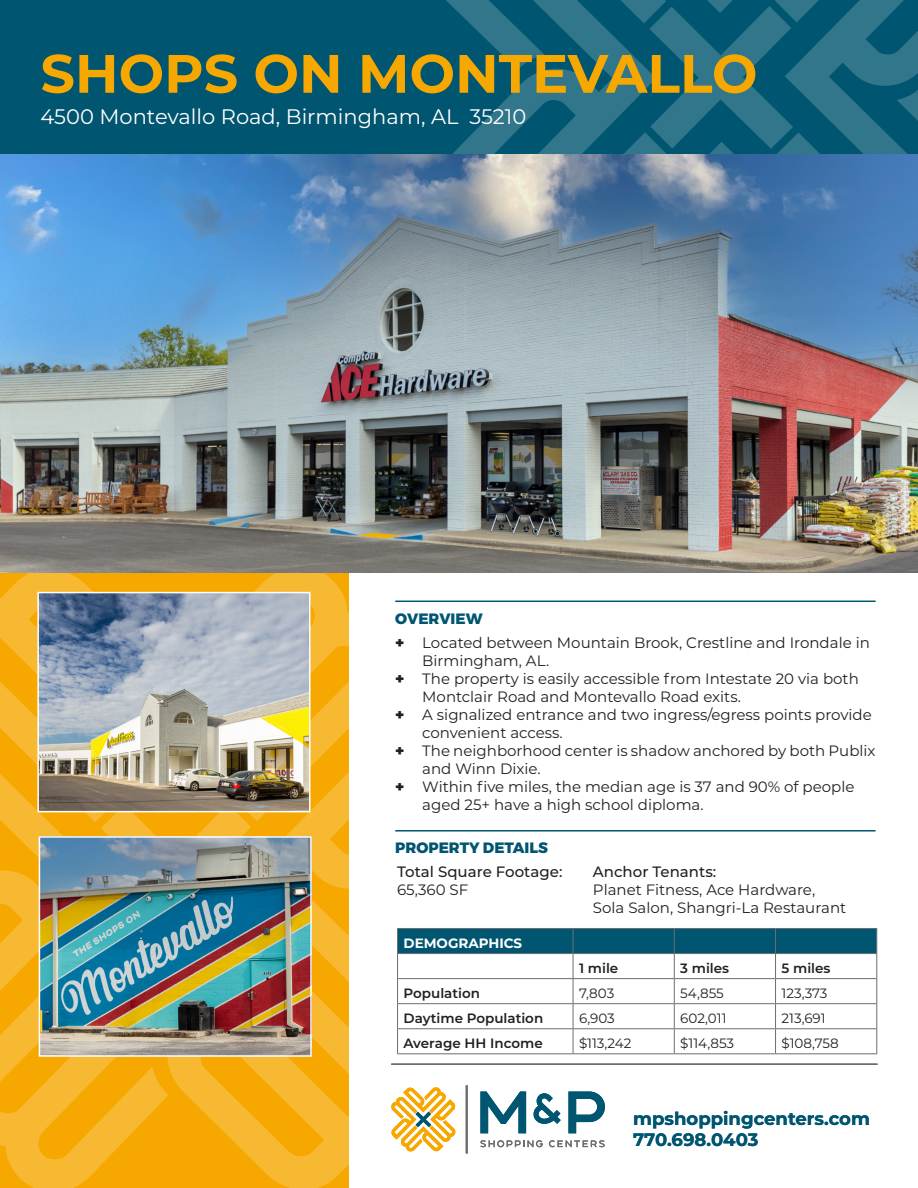
<style>
.page{position:relative;width:918px;height:1188px;background:#fff}
.page>*{position:absolute;margin:0;border:0;box-sizing:border-box;transform-origin:0 0}
.t1{font:700 54px "Montserrat";color:#f6a800}
.t2{font:21px "Montserrat";color:#fff}
.t3{font:700 18px "Montserrat";color:#005570}
.t4{font:15px/18px "Montserrat";color:#231f20}
.t5{font:500 15px "Montserrat";color:#231f20}
.t6{font:800 15px "Montserrat";color:#005570}
.t7{font:13.5px "Montserrat";color:#231f20}
.t8{font:600 13.5px "Montserrat";color:#231f20}
.t9{font:700 13.5px "Montserrat";color:#fff}
.s1{font-weight:900}
</style>
<div class="page">
<svg style="left:0;top:821px;width:101px;height:117px;background:#f6b11b"></svg>
<svg style="left:0;top:572px;width:395px;height:249px"></svg>
<svg style="left:101px;top:812px;width:134px;height:24px;background:#f6b11b"></svg>
<svg style="left:0;top:938px;width:349px;height:250px;background:#f6b018"></svg>
<svg style="left:235px;top:683px;width:253px;height:416px"></svg>
<div style="left:0;top:0;width:918px;height:154px;background:#005570"></div>
<svg style="left:446px;top:0;width:90px;height:154px"></svg>
<svg style="left:536px;top:0;width:382px;height:154px"></svg>
<svg style="left:480px;top:1092px;width:46px;height:41px"></svg>
<svg style="left:534px;top:1093px;width:27px;height:31px"></svg>
<svg style="left:568px;top:1092px;width:37px;height:41px"></svg>
<svg style="left:480px;top:1140px;width:63px;height:7px"></svg>
<svg style="left:549px;top:1140px;width:56px;height:7px"></svg>
<hr style="left:466px;top:1085px;width:2px;height:68px;background:#6c6d70">
<svg style="left:391px;top:1087px;width:64px;height:65px"></svg>
<svg style="left:397px;top:928px;width:480px;height:125px"></svg>
<hr style="left:397px;top:1053px;width:176px;height:1px;background:#6c6d70">
<hr style="left:573px;top:1053px;width:101px;height:1px;background:#6c6d70">
<hr style="left:674px;top:1053px;width:102px;height:1px;background:#6c6d70">
<hr style="left:776px;top:1053px;width:101px;height:1px;background:#6c6d70">
<hr style="left:395px;top:601px;width:481px;height:1px;background:#005570">
<hr style="left:395px;top:830px;width:481px;height:2px;background:#005570">
<hr style="left:391px;top:1064px;width:487px;height:1px;background:#6c6d70">
<img style="left:40px;top:595px;width:267px;height:214px">
<div style="left:37px;top:592px;width:273px;height:220px;border:2px solid #fff"></div>
<img style="left:0;top:154px;width:918px;height:418px">
<img style="left:42px;top:839px;width:267px;height:215px">
<div style="left:39px;top:836px;width:273px;height:221px;border:2px solid #fff"></div>
<p class="t1" style="left:40px;top:35px;width:719px">SHOPS ON MONTEVALLO</p>
<p class="t2" style="left:40px;top:102px;width:487px">4500 Montevallo Road, Birmingham, AL 35210</p>
<p class="t6" style="left:395px;top:606px;width:89px">OVERVIEW</p>
<p class="t4" style="left:422px;top:634px;width:449px;text-indent:-27px"><span class="s1">+</span> Located between Mountain Brook, Crestline and Irondale in<br>Birmingham, AL.</p>
<p class="t4" style="left:422px;top:670px;width:438px;text-indent:-27px"><span class="s1">+</span> The property is easily accessible from Intestate 20 via both<br>Montclair Road and Montevallo Road exits.</p>
<p class="t4" style="left:422px;top:706px;width:451px;text-indent:-27px"><span class="s1">+</span> A signalized entrance and two ingress/egress points provide convenient access.</p>
<p class="t4" style="left:422px;top:742px;width:455px;text-indent:-27px"><span class="s1">+</span> The neighborhood center is shadow anchored by both Publix and Winn Dixie.</p>
<p class="t4" style="left:422px;top:778px;width:434px;text-indent:-27px"><span class="s1">+</span> Within five miles, the median age is 37 and 90% of people aged 25+ have a high school diploma.</p>
<p class="t6" style="left:395px;top:836px;width:154px">PROPERTY DETAILS</p>
<p class="t5" style="left:397px;top:861px;width:167px">Total Square Footage:</p>
<p class="t4" style="left:397px;top:880px;width:73px">65,360 SF</p>
<p class="t9" style="left:404px;top:933px;width:120px">DEMOGRAPHICS</p>
<p class="t5" style="left:593px;top:861px;width:125px">Anchor Tenants:</p>
<p class="t4" style="left:593px;top:880px;width:255px">Planet Fitness, Ace Hardware,<br>Sola Salon, Shangri-La Restaurant</p>
<p class="t8" style="left:579px;top:958px;width:41px">1 mile</p>
<p class="t8" style="left:680px;top:958px;width:50px">3 miles</p>
<p class="t8" style="left:782px;top:958px;width:50px">5 miles</p>
<p class="t8" style="left:404px;top:983px;width:78px">Population</p>
<p class="t7" style="left:579px;top:984px;width:37px">7,803</p>
<p class="t7" style="left:680px;top:984px;width:45px">54,855</p>
<p class="t7" style="left:782px;top:984px;width:48px">123,373</p>
<p class="t8" style="left:404px;top:1008px;width:141px">Daytime Population</p>
<p class="t7" style="left:579px;top:1009px;width:37px">6,903</p>
<p class="t7" style="left:680px;top:1009px;width:48px">602,011</p>
<p class="t7" style="left:782px;top:1009px;width:46px">213,691</p>
<p class="t8" style="left:404px;top:1033px;width:141px">Average HH Income</p>
<p class="t7" style="left:579px;top:1034px;width:54px">$113,242</p>
<p class="t7" style="left:680px;top:1034px;width:55px">$114,853</p>
<p class="t7" style="left:782px;top:1034px;width:59px">$108,758</p>
<p class="t3" style="left:633px;top:1105px;width:238px">mpshoppingcenters.com</p>
<p class="t3" style="left:633px;top:1127px;width:127px">770.698.0403</p>
</div>
